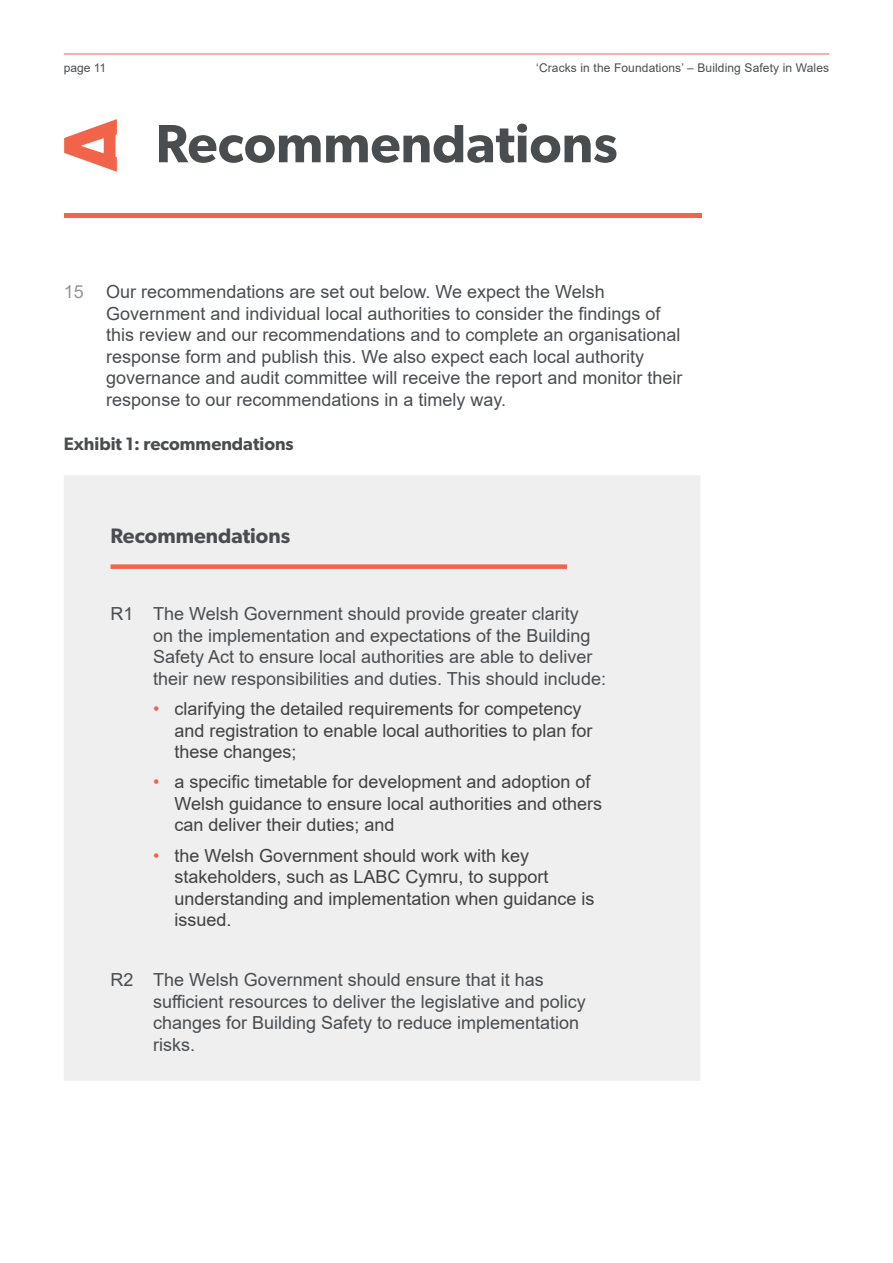
<style>
.page{position:relative;width:893px;height:1263px;background:#fff}
.page>*{position:absolute;margin:0;border:0;box-sizing:border-box;transform-origin:0 0}
.Page_title{font:600 54px "Gibson";color:#494d50}
.Recommendation_orange_underline{font:600 21px "Gibson";color:#494d50}
.R1{font:18px/21.6px "Arial";color:#494d50}
.t1{font:18px/21.6px "Arial";color:#414042}
.Box___Figure_Heading{font:600 18px "Gibson";color:#494d50}
.t2{font:18px "Arial";color:#939598}
.t3{font:12px "Arial";letter-spacing:.01em;color:#494d50}
.s1{color:#f16449}
</style>
<div class="page">
<hr style="left:64px;top:54px;width:765px;height:1px;background:#f16449">
<div style="left:64px;top:475px;width:636px;height:606px;background:#f0efef"></div>
<div style="left:111px;top:564px;width:456px;height:5px;background:#f16449"></div>
<svg style="left:64px;top:119px;width:53px;height:53px"></svg>
<div style="left:64px;top:213px;width:638px;height:5px;background:#f16449"></div>
<p class="t3" style="left:64px;top:59px;width:44px">page 11</p>
<p class="t3" style="left:536px;top:59px;width:294px">‘Cracks in the Foundations’ – Building Safety in Wales</p>
<h2 class="Page_title" style="left:156px;top:111px;width:464px">Recommendations</h2>
<p class="t2" style="left:64px;top:279px;width:22px">15</p>
<p class="R1" style="left:106px;top:281px;width:578px">Our recommendations are set out below. We expect the Welsh Government and individual local authorities to consider the findings of this review and our recommendations and to complete an organisational response form and publish this. We also expect each local authority governance and audit committee will receive the report and monitor their response to our recommendations in a timely way.</p>
<p class="Box___Figure_Heading" style="left:64px;top:433px;width:231px">Exhibit 1: recommendations</p>
<p class="Recommendation_orange_underline" style="left:111px;top:523px;width:181px">Recommendations</p>
<p class="R1" style="left:153px;top:603px;width:454px;text-indent:-43px">R1 The Welsh Government should provide greater clarity<br>on the implementation and expectations of the Building Safety Act to ensure local authorities are able to deliver their new responsibilities and duties. This should include:</p>
<p class="t1" style="left:174px;top:698px;width:420px;text-indent:-21px"><span class="s1">•</span> clarifying the detailed requirements for competency and registration to enable local authorities to plan for these changes;</p>
<p class="t1" style="left:174px;top:771px;width:429px;text-indent:-21px"><span class="s1">•</span> a specific timetable for development and adoption of<br>Welsh guidance to ensure local authorities and others can deliver their duties; and</p>
<p class="t1" style="left:174px;top:844px;width:422px;text-indent:-21px"><span class="s1">•</span> the Welsh Government should work with key stakeholders, such as LABC Cymru, to support understanding and implementation when guidance is issued.</p>
<p class="R1" style="left:153px;top:969px;width:434px;text-indent:-43px">R2 The Welsh Government should ensure that it has sufficient resources to deliver the legislative and policy changes for Building Safety to reduce implementation risks.</p>
</div>
